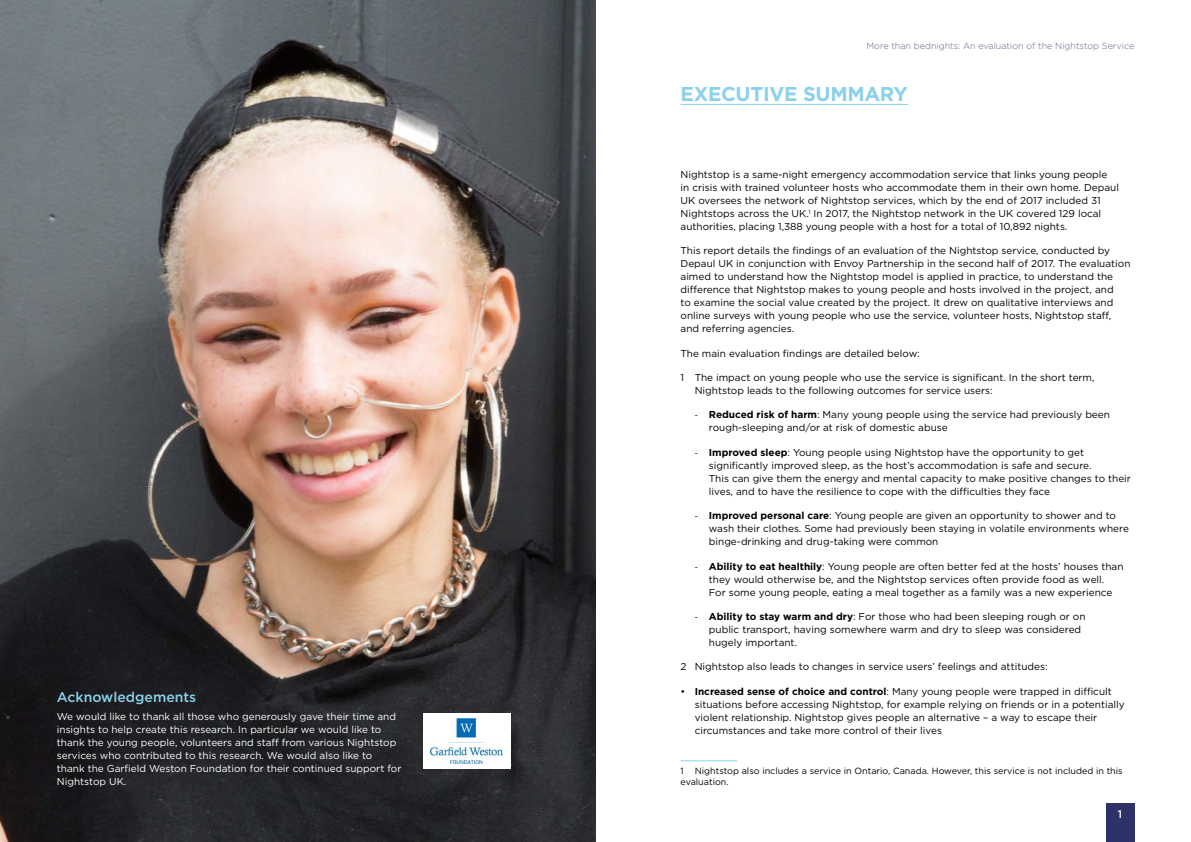
<style>
.page{position:relative;width:1191px;height:842px;background:#fff}
.page>*{position:absolute;margin:0;border:0;box-sizing:border-box;transform-origin:0 0}
.t1{font:700 20px "Gotham";letter-spacing:-.015em;color:#8bd1ea}
.t2{font:500 14px "Gotham";color:#8bd1ea}
.t3{font:500 11px "Gotham";color:#fff}
.t4{font:10px/13px "Gotham";color:#000}
.t5{font:10px/13px "Gotham";color:#fff}
.t6{font:9px/10.8px "Gotham";color:#000}
.t7{font:300 9px "Gotham";color:#68608b}
.s1{font-family:"Calibri"}
.s2{font-weight:700}
</style>
<div class="page">
<div style="left:1106px;top:803px;width:28px;height:39px;background:#2d3368"></div>
<img style="left:0;top:0;width:595px;height:842px">
<hr style="left:680px;top:760px;width:57px;height:1px;background:#8bd1ea">
<hr style="left:680px;top:104px;width:228px;height:1px;background:#8bd1ea">
<div style="left:423px;top:713px;width:87px;height:55px;background:#fff"></div>
<img style="left:431px;top:718px;width:71px;height:45px">
<h2 class="t2" style="left:57px;top:687px;width:141px">Acknowledgements</h2>
<p class="t5" style="left:57px;top:710px;width:346px">We would like to thank all those who generously gave their time and insights to help create this research. In particular we would like to thank the young people, volunteers and staff from various Nightstop services who contributed to this research. We would also like to thank the Garfield Weston Foundation for their continued support for Nightstop UK.</p>
<p class="t7" style="left:866px;top:41px;width:269px">More than bednights: An evaluation of the Nightstop Service</p>
<h1 class="t1" style="left:680px;top:81px;width:229px">EXECUTIVE SUMMARY</h1>
<p class="t4" style="left:680px;top:168px;width:440px">Nightstop is a same-night emergency accommodation service that links young people<br>in crisis with trained volunteer hosts who accommodate them in their own home. Depaul UK oversees the network of Nightstop services, which by the end of 2017 included 31<br>Nightstops across the UK.<sup>1</sup> In 2017, the Nightstop network in the UK covered 129 local authorities, placing 1,388 young people with a host for a total of 10,892 nights.</p>
<p class="t4" style="left:680px;top:244px;width:451px">This report details the findings of an evaluation of the Nightstop service, conducted by Depaul UK in conjunction with Envoy Partnership in the second half of 2017. The evaluation aimed to understand how the Nightstop model is applied in practice, to understand the difference that Nightstop makes to young people and hosts involved in the project, and<br>to examine the social value created by the project. It drew on qualitative interviews and online surveys with young people who use the service, volunteer hosts, Nightstop staff, and referring agencies.</p>
<p class="t4" style="left:680px;top:347px;width:241px">The main evaluation findings are detailed below:</p>
<p class="t4" style="left:694px;top:371px;width:401px;text-indent:-14px">1 The impact on young people who use the service is significant. In the short term,<br>Nightstop leads to the following outcomes for service users:</p>
<p class="t4" style="left:709px;top:408px;width:402px;text-indent:-14px"><span class="s1">-</span> <span class="s2">Reduced risk of harm</span>: Many young people using the service had previously been rough-sleeping and/or at risk of domestic abuse</p>
<p class="t4" style="left:709px;top:446px;width:423px;text-indent:-14px"><span class="s1">-</span> <span class="s2">Improved sleep</span>: Young people using Nightstop have the opportunity to get significantly improved sleep, as the host’s accommodation is safe and secure.<br>This can give them the energy and mental capacity to make positive changes to their lives, and to have the resilience to cope with the difficulties they face</p>
<p class="t4" style="left:709px;top:509px;width:421px;text-indent:-14px"><span class="s1">-</span> <span class="s2">Improved personal care</span>: Young people are given an opportunity to shower and to wash their clothes. Some had previously been staying in volatile environments where binge-drinking and drug-taking were common</p>
<p class="t4" style="left:694px;top:559px;width:430px;text-align:center"><span class="s1">-</span> <span class="s2">Ability to eat healthily</span>: Young people are often better fed at the hosts’ houses than they would otherwise be, and the Nightstop services often provide food as well.<br>For some young people, eating a meal together as a family was a new experience</p>
<p class="t4" style="left:709px;top:610px;width:378px;text-indent:-14px"><span class="s1">-</span> <span class="s2">Ability to stay warm and dry</span>: For those who had been sleeping rough or on public transport, having somewhere warm and dry to sleep was considered hugely important.</p>
<p class="t4" style="left:680px;top:660px;width:368px">2 Nightstop also leads to changes in service users’ feelings and attitudes:</p>
<p class="t4" style="left:694px;top:684px;width:431px;text-indent:-14px">• <span class="s2">Increased sense of choice and control</span>: Many young people were trapped in difficult situations before accessing Nightstop, for example relying on friends or in a potentially violent relationship. Nightstop gives people an alternative – a way to escape their circumstances and take more control of their lives</p>
<p class="t6" style="left:680px;top:766px;width:443px">1 Nightstop also includes a service in Ontario, Canada. However, this service is not included in this evaluation.</p>
<p class="t3" style="left:1118px;top:806px;width:6px">1</p>
</div>
